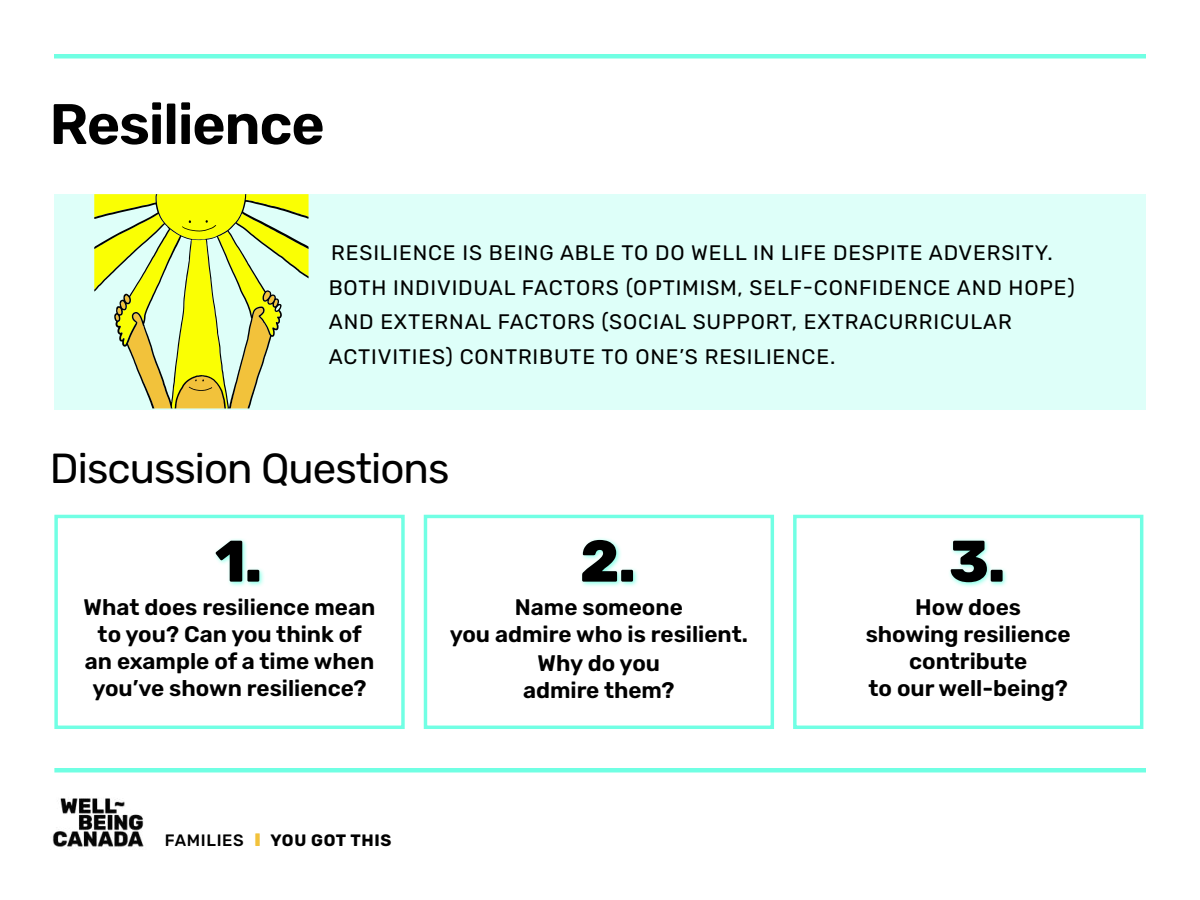
<style>
.page{position:relative;width:1200px;height:900px;background:#fff}
.page>*{position:absolute;margin:0;border:0;box-sizing:border-box;transform-origin:0 0}
.t1{font:800 58.5px "Rubik";color:#000}
.t2{font:600 57px "Rubik";letter-spacing:-.02em;color:#000}
.t3{font:42px "Rubik";letter-spacing:-.025em;color:#000}
.t4{font:600 22.5px/27px "Rubik";color:#000;text-align:center}
.t5{font:21px/34.5px "Rubik";letter-spacing:.04em;color:#000}
.t6{font:700 16.5px "Rubik";letter-spacing:.04em;color:#000}
.s1{font-weight:500}
.s2{font-size:18px;color:#f2c23b}
</style>
<div class="page">
<div style="left:54px;top:194px;width:1092px;height:216px;background:#defff9"></div>
<hr style="left:54px;top:54px;width:1092px;height:4px;background:#70ffe3">
<hr style="left:54px;top:768px;width:1092px;height:4px;background:#70ffe3">
<img style="left:52px;top:798px;width:92px;height:52px">
<svg style="left:94px;top:194px;width:215px;height:214px"></svg>
<div style="left:213px;top:538px;width:53px;height:49px;background:#71ffe4;opacity:.85"></div>
<div style="left:580px;top:537px;width:60px;height:50px;background:#71ffe4;opacity:.85"></div>
<div style="left:948px;top:538px;width:61px;height:50px;background:#71ffe4;opacity:.85"></div>
<div style="left:54px;top:515px;width:351px;height:214px;border:3px solid #71ffe4"></div>
<div style="left:424px;top:515px;width:350px;height:214px;border:3px solid #71ffe4"></div>
<div style="left:793px;top:515px;width:350px;height:214px;border:3px solid #71ffe4"></div>
<h2 class="t2" style="left:50px;top:91px;width:277px">Resilience</h2>
<p class="t5" style="left:329px;top:236px;width:748px">RESILIENCE IS BEING ABLE TO DO WELL IN LIFE DESPITE ADVERSITY.<br>BOTH INDIVIDUAL FACTORS (OPTIMISM, SELF-CONFIDENCE AND HOPE)<br>AND EXTERNAL FACTORS (SOCIAL SUPPORT, EXTRACURRICULAR ACTIVITIES) CONTRIBUTE TO ONE’S RESILIENCE.</p>
<h3 class="t3" style="left:50px;top:445px;width:401px">Discussion Questions</h3>
<h1 class="t1" style="left:215px;top:527px;width:49px">1 .</h1>
<h1 class="t1" style="left:580px;top:527px;width:57px">2 .</h1>
<h1 class="t1" style="left:949px;top:527px;width:58px">3.</h1>
<p class="t4" style="left:84px;top:594px;width:293px">What does resilience mean to you? Can you think of an example of a time when you’ve shown resilience?</p>
<p class="t4" style="left:450px;top:594px;width:300px">Name someone<br>you admire who is resilient.</p>
<p class="t4" style="left:523px;top:651px;width:153px">Why do you admire them?</p>
<p class="t6" style="left:165px;top:830px;width:228px"><span class="s1">FAMILIES</span> <span class="s2">I</span> YOU GOT THIS</p>
<p class="t4" style="left:866px;top:594px;width:206px">How does<br>showing resilience contribute<br>to our well-being?</p>
</div>
